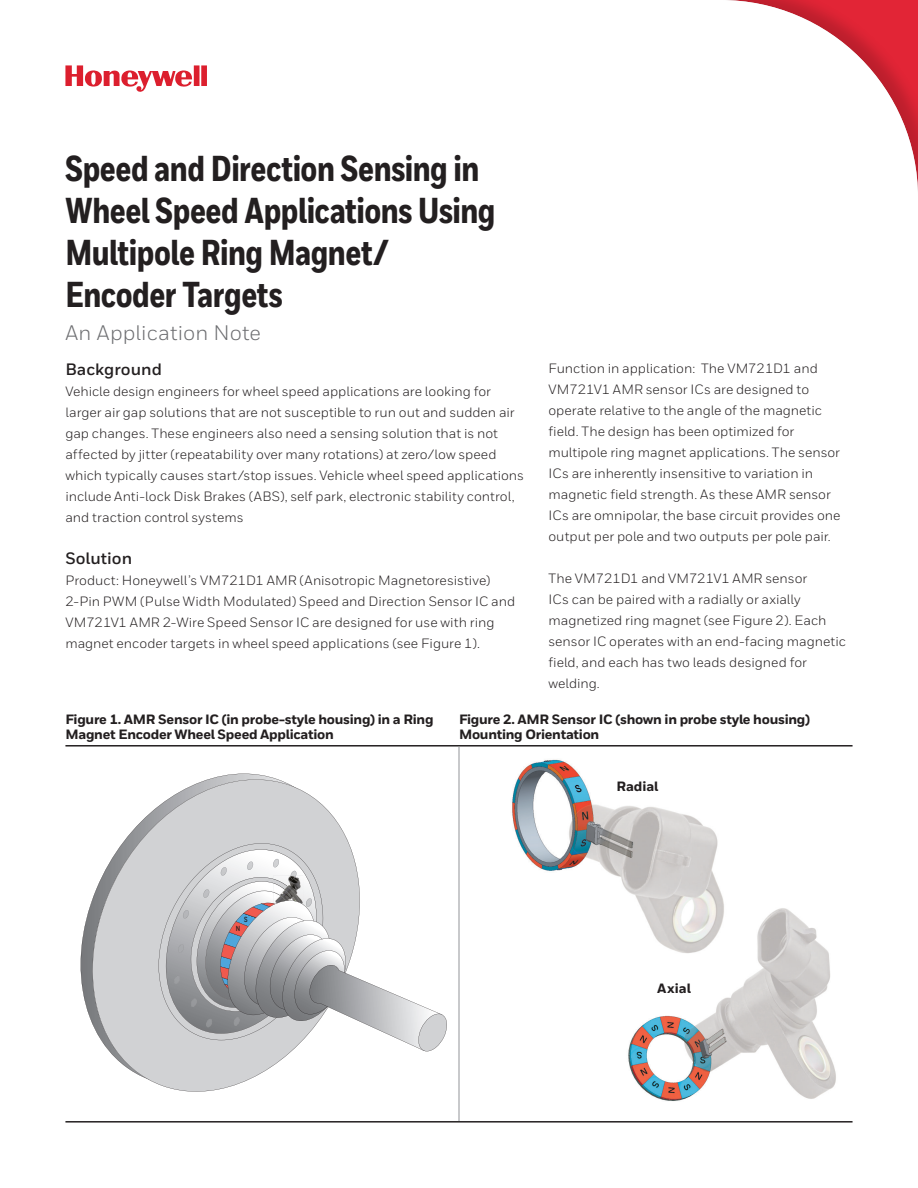
<style>
.page{position:relative;width:918px;height:1188px;background:#fff}
.page>*{position:absolute;margin:0;border:0;box-sizing:border-box;transform-origin:0 0}
.Title_1__24_28{font:800 36px/42px "Honeywell Cond";letter-spacing:-.015em;color:#231f20}
.Title_2__14pt{font:21px "Honeywell Sans";letter-spacing:.005em;color:#6c6d70}
.t1{font:700 16.5px "Honeywell Sans";color:#231f20}
.t2{font:13.5px/21px "Honeywell Sans";color:#231f20}
.t3{font:800 13.5px/15px "Honeywell Sans";letter-spacing:-.02em;color:#231f20}
.t4{font:700 7.35px "Honeywell Cond";color:#231f20}
</style>
<div class="page">
<svg style="left:65px;top:65px;width:142px;height:27px"></svg>
<hr style="left:65px;top:745px;width:394px;height:2px;background:#231f20">
<hr style="left:459px;top:745px;width:394px;height:2px;background:#231f20">
<hr style="left:65px;top:1121px;width:394px;height:2px;background:#231f20">
<hr style="left:459px;top:1121px;width:394px;height:2px;background:#231f20">
<hr style="left:459px;top:747px;width:1px;height:374px;background:#939598">
<img style="left:628px;top:908px;width:208px;height:193px">
<img style="left:512px;top:759px;width:231px;height:194px">
<svg style="left:81px;top:774px;width:196px;height:251px"></svg>
<svg style="left:93px;top:779px;width:251px;height:313px;fill:#d1d2d4"></svg>
<svg style="left:147px;top:833px;width:300px;height:220px"></svg>
<p class="Title_1__24_28" style="left:65px;top:149px;width:432px">Speed and Direction Sensing in<br>Wheel Speed Applications Using<br>Multipole Ring Magnet/</p>
<p class="Title_1__24_28" style="left:65px;top:275px;width:219px">Encoder Targets</p>
<p class="Title_2__14pt" style="left:65px;top:320px;width:197px">An Application Note</p>
<p class="t1" style="left:65px;top:359px;width:98px">Background</p>
<p class="t2" style="left:65px;top:381px;width:460px">Vehicle design engineers for wheel speed applications are looking for larger air gap solutions that are not susceptible to run out and sudden air gap changes. These engineers also need a sensing solution that is not affected by jitter (repeatability over many rotations) at zero/low speed which typically causes start/stop issues. Vehicle wheel speed applications include Anti-lock Disk Brakes (ABS), self park, electronic stability control, and traction control systems</p>
<p class="t1" style="left:65px;top:548px;width:68px">Solution</p>
<p class="t2" style="left:65px;top:570px;width:451px">Product: Honeywell’s VM721D1 AMR (Anisotropic Magnetoresistive)<br>2-Pin PWM (Pulse Width Modulated) Speed and Direction Sensor IC and VM721V1 AMR 2-Wire Speed Sensor IC are designed for use with ring magnet encoder targets in wheel speed applications (see Figure 1).</p>
<p class="t2" style="left:549px;top:358px;width:294px">Function in application: The VM721D1 and VM721V1 AMR sensor ICs are designed to operate relative to the angle of the magnetic field. The design has been optimized for multipole ring magnet applications. The sensor ICs are inherently insensitive to variation in magnetic field strength. As these AMR sensor ICs are omnipolar, the base circuit provides one output per pole and two outputs per pole pair.</p>
<p class="t2" style="left:549px;top:568px;width:299px">The VM721D1 and VM721V1 AMR sensor<br>ICs can be paired with a radially or axially magnetized ring magnet (see Figure 2). Each sensor IC operates with an end-facing magnetic field, and each has two leads designed for welding.</p>
<p class="t3" style="left:65px;top:712px;width:370px">Figure 1. AMR Sensor IC (in probe-style housing) in a Ring<br>Magnet Encoder Wheel Speed Application</p>
<p class="t3" style="left:459px;top:712px;width:353px">Figure 2. AMR Sensor IC (shown in probe style housing)<br>Mounting Orientation</p>
<p class="t4" style="left:244px;top:915px;width:5px">S</p>
<p class="t4" style="left:236px;top:924px;width:6px">N</p>
<p class="t3" style="left:616px;top:779px;width:44px">Radial</p>
<p class="t3" style="left:657px;top:981px;width:35px">Axial</p>
</div>
